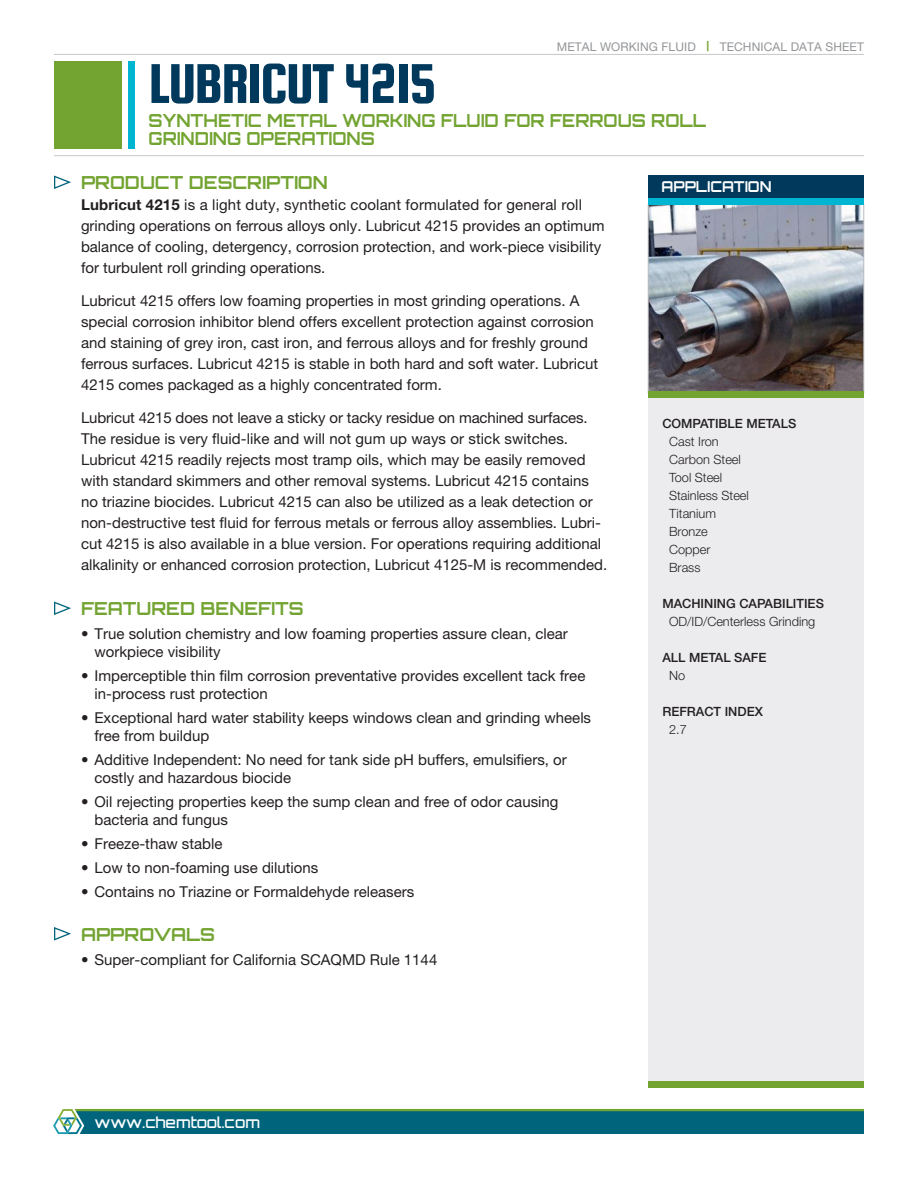
<style>
.page{position:relative;width:918px;height:1188px;background:#fff}
.page>*{position:absolute;margin:0;border:0;box-sizing:border-box;transform-origin:0 0}
.t1{font:60px "Squada One";letter-spacing:-.03em;color:#00395c}
._03_-_subhead{font:700 18px/18px "Orbitron";color:#73a432;scale:.95 1}
._03_-_subhead-2{font:700 18px "Orbitron";color:#73a432}
._04_-_Body_Copy_10_1{font:15px/21px "Helvetica Neue LT Pro";color:#231f20}
._06_-_Benefits_Bulle{font:15px/18px "Helvetica Neue LT Pro";color:#231f20}
._03_-_subhead-3{font:15px "Helvetica Neue LT Pro";color:#231f20}
.t2{font:500 15px "Orbitron";color:#fff}
._03_-_subhead-4{font:700 15px "Orbitron";color:#fff;scale:.95 1}
.Bucket_Body{font:300 12.75px "Helvetica Neue LT Pro";color:#231f20}
.Bucket_Head{font:500 12.75px "Helvetica Neue LT Pro";color:#231f20}
.t3{font:12px "Helvetica Neue LT Pro";letter-spacing:.01em;color:#939598}
.s1{font-weight:700;font-size:10.2px;color:#73a432}
.s2{font-weight:700}
</style>
<div class="page">
<div style="left:648px;top:365px;width:216px;height:719px;background:#ececee"></div>
<div style="left:648px;top:1081px;width:216px;height:7px;background:#73a432"></div>
<div style="left:648px;top:176px;width:216px;height:22px;background:#00395c"></div>
<img style="left:650px;top:206px;width:212px;height:185px">
<div style="left:648px;top:204px;width:216px;height:189px;border:1px solid #bcbdc0"></div>
<div style="left:648px;top:198px;width:216px;height:7px;background:#00b5d1"></div>
<div style="left:648px;top:392px;width:216px;height:6px;background:#73a432"></div>
<svg style="left:54px;top:176px;width:17px;height:13px"></svg>
<svg style="left:54px;top:602px;width:17px;height:13px"></svg>
<svg style="left:54px;top:927px;width:17px;height:14px"></svg>
<div style="left:128px;top:61px;width:6px;height:88px;background:#00b5d1"></div>
<div style="left:54px;top:61px;width:68px;height:88px;background:#73a432"></div>
<hr style="left:54px;top:54px;width:810px;height:1px;background:#c7c8ca">
<hr style="left:54px;top:155px;width:810px;height:1px;background:#c7c8ca">
<div style="left:54px;top:1111px;width:810px;height:23px;background:#00657c"></div>
<hr style="left:54px;top:1109px;width:810px;height:2px;background:#73a432">
<svg style="left:53px;top:1108px;width:31px;height:26px"></svg>
<p class="t3" style="left:557px;top:39px;width:309px">METAL WORKING FLUID <span class="s1">|</span> TECHNICAL DATA SHEET</p>
<p class="t1" style="left:148px;top:51px;width:290px">LUBRICUT 4215</p>
<p class="_03_-_subhead" style="left:148px;top:111px;width:589px">SYNTHETIC METAL WORKING FLUID FOR FERROUS ROLL<br>GRINDING OPERATIONS</p>
<p class="_03_-_subhead-2" style="left:81px;top:172px;width:248px">PRODUCT DESCRIPTION</p>
<p class="_04_-_Body_Copy_10_1" style="left:81px;top:194px;width:525px"><span class="s2">Lubricut 4215</span> is a light duty, synthetic coolant formulated for general roll grinding operations on ferrous alloys only. Lubricut 4215 provides an optimum balance of cooling, detergency, corrosion protection, and work-piece visibility for turbulent roll grinding operations.</p>
<p class="_04_-_Body_Copy_10_1" style="left:81px;top:290px;width:519px">Lubricut 4215 offers low foaming properties in most grinding operations. A special corrosion inhibitor blend offers excellent protection against corrosion and staining of grey iron, cast iron, and ferrous alloys and for freshly ground ferrous surfaces. Lubricut 4215 is stable in both hard and soft water. Lubricut 4215 comes packaged as a highly concentrated form.</p>
<p class="_04_-_Body_Copy_10_1" style="left:81px;top:407px;width:528px">Lubricut 4215 does not leave a sticky or tacky residue on machined surfaces.<br>The residue is very fluid-like and will not gum up ways or stick switches.<br>Lubricut 4215 readily rejects most tramp oils, which may be easily removed with standard skimmers and other removal systems. Lubricut 4215 contains no triazine biocides. Lubricut 4215 can also be utilized as a leak detection or non-destructive test fluid for ferrous metals or ferrous alloy assemblies. Lubri&shy;cut 4215 is also available in a blue version. For operations requiring additional alkalinity or enhanced corrosion protection, Lubricut 4125-M is recommended.</p>
<p class="_03_-_subhead-2" style="left:81px;top:598px;width:224px">FEATURED BENEFITS</p>
<p class="_06_-_Benefits_Bulle" style="left:94px;top:625px;width:475px;text-indent:-14px">• True solution chemistry and low foaming properties assure clean, clear workpiece visibility</p>
<p class="_06_-_Benefits_Bulle" style="left:81px;top:667px;width:506px">• Imperceptible thin film corrosion preventative provides excellent tack free</p>
<p class="_06_-_Benefits_Bulle" style="left:94px;top:685px;width:175px">in-process rust protection</p>
<p class="_06_-_Benefits_Bulle" style="left:81px;top:709px;width:512px">• Exceptional hard water stability keeps windows clean and grinding wheels</p>
<p class="_06_-_Benefits_Bulle" style="left:94px;top:727px;width:116px">free from buildup</p>
<p class="_06_-_Benefits_Bulle" style="left:94px;top:751px;width:474px;text-indent:-14px">• Additive Independent: No need for tank side pH buffers, emulsifiers, or costly and hazardous biocide</p>
<p class="_06_-_Benefits_Bulle" style="left:94px;top:793px;width:465px;text-indent:-14px">• Oil rejecting properties keep the sump clean and free of odor causing bacteria and fungus</p>
<p class="_06_-_Benefits_Bulle" style="left:81px;top:835px;width:143px">• Freeze-thaw stable</p>
<p class="_06_-_Benefits_Bulle" style="left:81px;top:859px;width:239px">• Low to non-foaming use dilutions</p>
<p class="_06_-_Benefits_Bulle" style="left:81px;top:883px;width:335px">• Contains no Triazine or Formaldehyde releasers</p>
<p class="_03_-_subhead-2" style="left:81px;top:923px;width:136px">APPROVALS</p>
<p class="_03_-_subhead-3" style="left:81px;top:950px;width:358px">• Super-compliant for California SCAQMD Rule 1144</p>
<p class="_03_-_subhead-4" style="left:662px;top:178px;width:117px">APPLICATION</p>
<p class="Bucket_Head" style="left:662px;top:415px;width:135px">COMPATIBLE METALS</p>
<p class="Bucket_Body" style="left:669px;top:433px;width:51px">Cast Iron</p>
<p class="Bucket_Body" style="left:669px;top:451px;width:73px">Carbon Steel</p>
<p class="Bucket_Body" style="left:669px;top:469px;width:55px">Tool Steel</p>
<p class="Bucket_Body" style="left:669px;top:487px;width:81px">Stainless Steel</p>
<p class="Bucket_Body" style="left:669px;top:505px;width:48px">Titanium</p>
<p class="Bucket_Body" style="left:669px;top:523px;width:40px">Bronze</p>
<p class="Bucket_Body" style="left:669px;top:541px;width:43px">Copper</p>
<p class="Bucket_Body" style="left:669px;top:559px;width:33px">Brass</p>
<p class="Bucket_Head" style="left:662px;top:595px;width:163px">MACHINING CAPABILITIES</p>
<p class="Bucket_Body" style="left:669px;top:613px;width:148px">OD/ID/Centerless Grinding</p>
<p class="Bucket_Head" style="left:662px;top:649px;width:106px">ALL METAL SAFE</p>
<p class="Bucket_Body" style="left:669px;top:667px;width:18px">No</p>
<p class="Bucket_Head" style="left:662px;top:703px;width:102px">REFRACT INDEX</p>
<p class="Bucket_Body" style="left:669px;top:721px;width:19px">2.7</p>
<p class="t2" style="left:94px;top:1113px;width:167px">www.chemtool.com</p>
</div>
